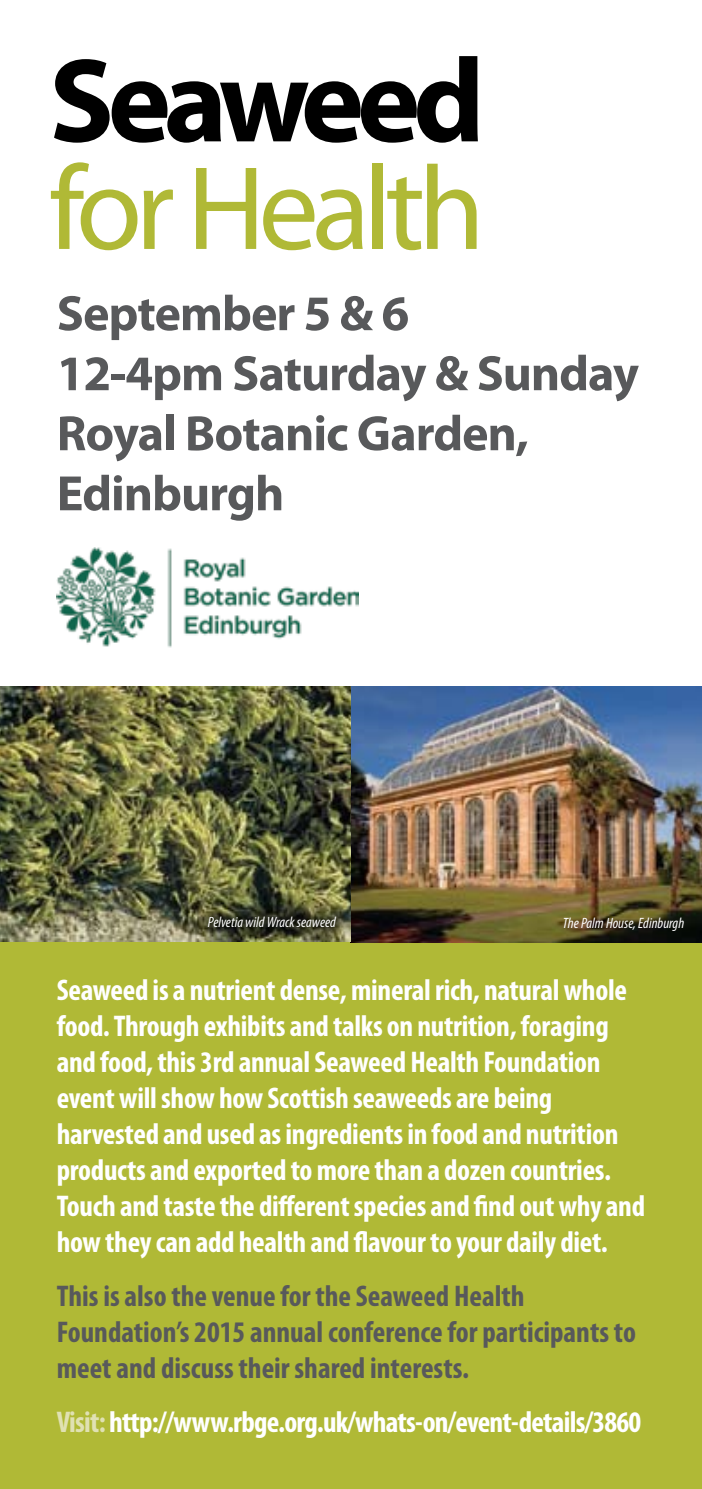
<style>
.page{position:relative;width:702px;height:1489px;background:#fff}
.page>*{position:absolute;margin:0;border:0;box-sizing:border-box;transform-origin:0 0}
.t1{font:120px "Myriad Pro";letter-spacing:-.055em;color:#b0b936}
.t2{font:700 120px "Myriad Pro";letter-spacing:-.06em;color:#000}
.t3{font:700 50px/60px "Myriad Pro";letter-spacing:-.02em;color:#58595b}
.t4{font:700 condensed 30px/36px "Myriad Pro";letter-spacing:-.01em;color:#fff}
.t5{font:700 condensed 30px/36px "Myriad Pro";color:#58595b}
.t6{font:italic condensed 15px "Myriad Pro";color:#fff}
.s1{color:#e0e1b3}
</style>
<div class="page">
<div style="left:0;top:921px;width:702px;height:567px;background:#b0b936"></div>
<img style="left:57px;top:547px;width:301px;height:100px">
<img style="left:0;top:686px;width:702px;height:256px">
<div style="left:191px;top:900px;width:158px;height:40px;background:#000;opacity:.6"></div>
<h1 class="t2" style="left:49px;top:23px;width:437px">Seaweed</h1>
<h1 class="t1" style="left:49px;top:135px;width:437px">for Health</h1>
<h2 class="t3" style="left:57px;top:282px;width:583px">September 5 &amp; 6<br>12-4pm Saturday &amp; Sunday<br>Royal Botanic Garden,<br>Edinburgh</h2>
<p class="t6" style="left:208px;top:913px;width:130px">Pelvetia wild Wrack seaweed</p>
<p class="t6" style="left:563px;top:913px;width:123px">The Palm House, Edinburgh</p>
<p class="t4" style="left:57px;top:971px;width:590px">Seaweed is a nutrient dense, mineral rich, natural whole food. Through exhibits and talks on nutrition, foraging and food, this 3rd annual Seaweed Health Foundation event will show how Scottish seaweeds are being harvested and used as ingredients in food and nutrition products and exported to more than a dozen countries.<br>Touch and taste the different species and find out why and how they can add health and flavour to your daily diet.</p>
<p class="t5" style="left:57px;top:1277px;width:580px">This is also the venue for the Seaweed Health<br>Foundation’s 2015 annual conference for participants to meet and discuss their shared interests.</p>
<p class="t4" style="left:57px;top:1403px;width:586px"><span class="s1">Visit:</span>http://www.rbge.org.uk/whats-on/event-details/3860</p>
</div>
